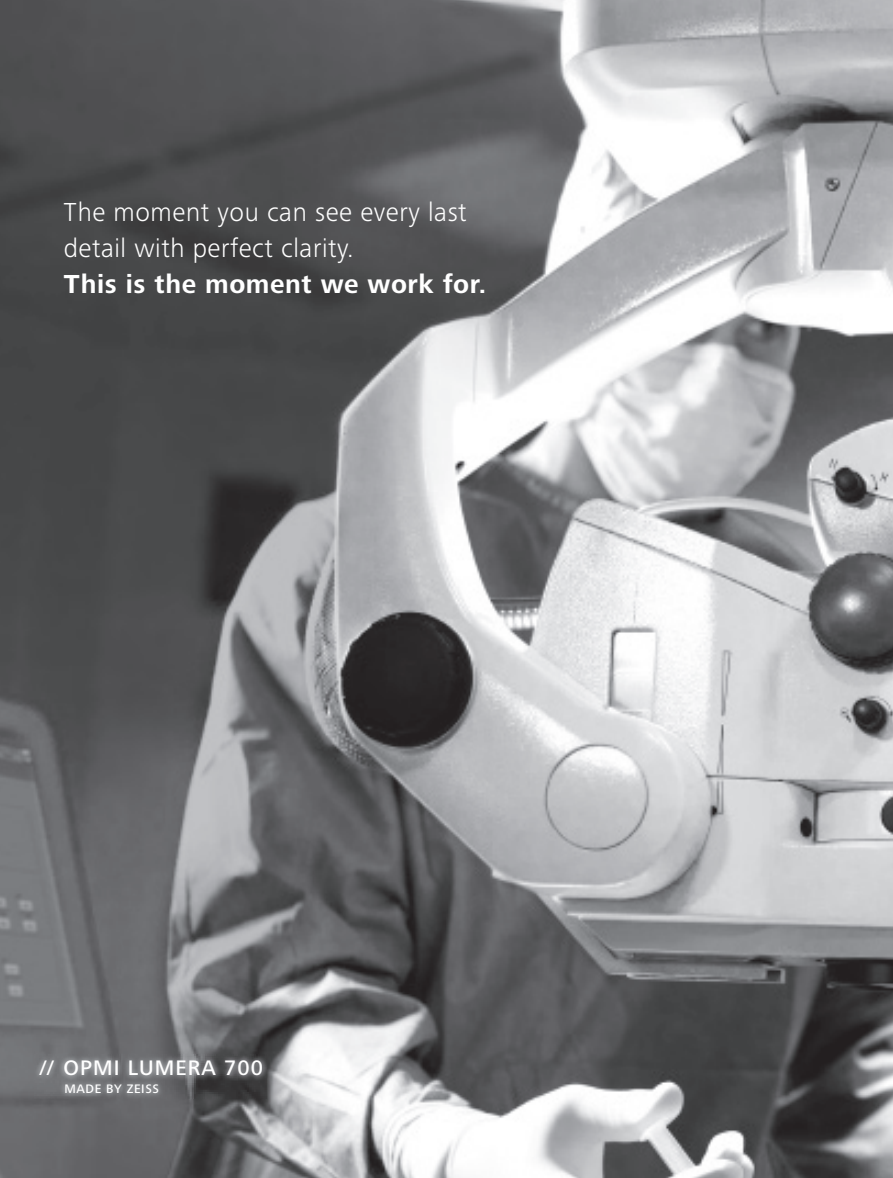
<style>
.page{position:relative;width:893px;height:1178px;background:#fff}
.page>*{position:absolute;margin:0;border:0;box-sizing:border-box;transform-origin:0 0}
.t1{font:300 27px/36px "Zeiss Frutiger Next Pro";letter-spacing:.02em;color:#fff}
.t2{font:700 27px "Zeiss Frutiger Next Pro";letter-spacing:.02em;color:#fff}
.t3{font:500 21.75px "Zeiss Frutiger Next Pro";letter-spacing:.05em;color:#fff}
.t4{font:500 12.75px "Zeiss Frutiger Next Pro";letter-spacing:.05em;color:#fff}
</style>
<div class="page">
<img style="left:0;top:0;width:893px;height:1178px">
<img style="left:34px;top:1054px;width:234px;height:44px">
<p class="t1" style="left:64px;top:194px;width:404px">The moment you can see every last detail with perfect clarity.</p>
<p class="t2" style="left:64px;top:269px;width:424px">This is the moment we work for.</p>
<p class="t3" style="left:40px;top:1055px;width:225px">// OPMI LUMERA 700</p>
<p class="t4" style="left:64px;top:1081px;width:96px">MADE BY ZEISS</p>
</div>
